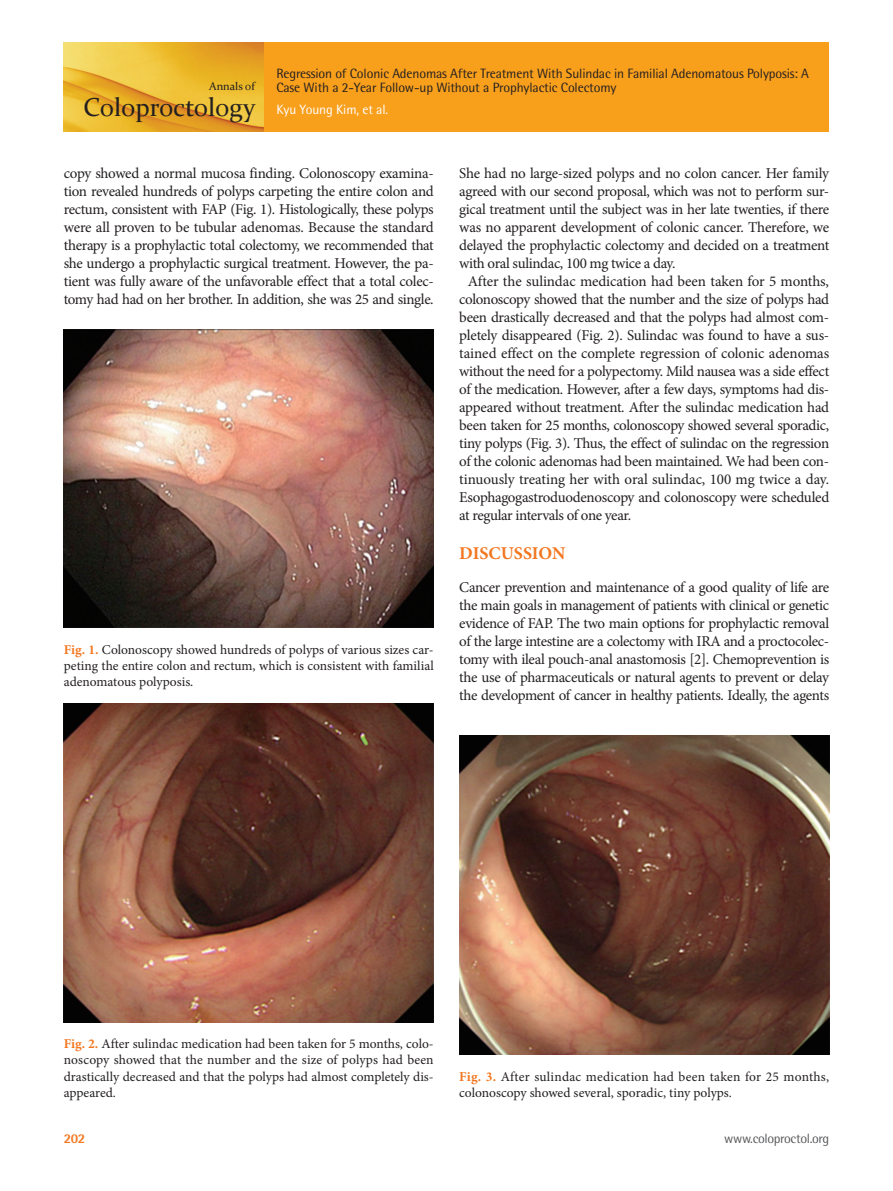
<style>
.page{position:relative;width:893px;height:1191px;background:#fff}
.page>*{position:absolute;margin:0;border:0;box-sizing:border-box;transform-origin:0 0}
.t1{font:25.95px "Constantia";color:#231f20}
.본문제목_대{font:700 18px "Minion Pro";color:#f47721}
.본문{font:15px/18px "Minion Pro";letter-spacing:-.025em;color:#231f20;text-align:justify}
.표그림설명{font:13.5px/16.2px "Minion Pro";color:#231f20;text-align:justify}
.t2{font:13.5px/13.5px "Rotis Semi Sans Std";letter-spacing:-.01em;color:#231f20}
.t3{font:13.5px "Rotis Semi Sans Std";letter-spacing:-.025em;color:#57585a}
.t4{font:13.5px "Rotis Semi Sans Std";letter-spacing:-.01em;color:#fff}
.t5{font:800 13.5px "Rotis Semi Sans Std";color:#f47721}
.t6{font:11.25px "Constantia";color:#231f20}
.s1{font-weight:700;color:#f47721}
</style>
<div class="page">
<div style="left:264px;top:43px;width:565px;height:89px;background:#f89f1c"></div>
<img style="left:64px;top:43px;width:200px;height:89px">
<img style="left:64px;top:330px;width:370px;height:297px">
<img style="left:64px;top:703px;width:370px;height:319px">
<img style="left:459px;top:735px;width:370px;height:319px">
<p class="t6" style="left:209px;top:79px;width:47px">Annals of</p>
<p class="t1" style="left:83px;top:90px;width:174px">Coloproctology</p>
<p class="t2" style="left:276px;top:67px;width:534px">Regression of Colonic Adenomas After Treatment With Sulindac in Familial Adenomatous Polyposis: A<br>Case With a 2-Year Follow-up Without a Prophylactic Colectomy</p>
<p class="t4" style="left:276px;top:101px;width:113px">Kyu Young Kim, et al.</p>
<p class="본문" style="left:64px;top:164px;width:372px">copy showed a normal mucosa finding. Colonoscopy examina&shy;tion revealed hundreds of polyps carpeting the entire colon and rectum, consistent with FAP (Fig. 1). Histologically, these polyps were all proven to be tubular adenomas. Because the standard therapy is a prophylactic total colectomy, we recommended that she undergo a prophylactic surgical treatment. However, the pa&shy;tient was fully aware of the unfavorable effect that a total colec&shy;tomy had had on her brother. In addition, she was 25 and single.</p>
<p class="본문" style="left:459px;top:164px;width:372px">She had no large-sized polyps and no colon cancer. Her family agreed with our second proposal, which was not to perform sur&shy;gical treatment until the subject was in her late twenties, if there was no apparent development of colonic cancer. Therefore, we delayed the prophylactic colectomy and decided on a treatment with oral sulindac, 100 mg twice a day.</p>
<p class="본문" style="left:459px;top:272px;width:371px;text-indent:9px">After the sulindac medication had been taken for 5 months, colonoscopy showed that the number and the size of polyps had been drastically decreased and that the polyps had almost com&shy;pletely disappeared (Fig. 2). Sulindac was found to have a sus&shy;tained effect on the complete regression of colonic adenomas without the need for a polypectomy. Mild nausea was a side effect of the medication. However, after a few days, symptoms had dis&shy;appeared without treatment. After the sulindac medication had been taken for 25 months, colonoscopy showed several sporadic, tiny polyps (Fig. 3). Thus, the effect of sulindac on the regression of the colonic adenomas had been maintained. We had been con&shy;tinuously treating her with oral sulindac, 100 mg twice a day.<br>Esophagogastroduodenoscopy and colonoscopy were scheduled at regular intervals of one year.</p>
<p class="본문제목_대" style="left:459px;top:540px;width:108px">DISCUSSION</p>
<p class="본문" style="left:459px;top:578px;width:372px">Cancer prevention and maintenance of a good quality of life are the main goals in management of patients with clinical or genetic evidence of FAP. The two main options for prophylactic removal of the large intestine are a colectomy with IRA and a proctocolec&shy;tomy with ileal pouch-anal anastomosis [2]. Chemoprevention is the use of pharmaceuticals or natural agents to prevent or delay the development of cancer in healthy patients. Ideally, the agents</p>
<p class="표그림설명" style="left:64px;top:641px;width:371px"><span class="s1">Fig. 1.</span> Colonoscopy showed hundreds of polyps of various sizes car&shy;peting the entire colon and rectum, which is consistent with familial adenomatous polyposis.</p>
<p class="표그림설명" style="left:64px;top:1036px;width:371px"><span class="s1">Fig. 2.</span> After sulindac medication had been taken for 5 months, colo&shy;noscopy showed that the number and the size of polyps had been drastically decreased and that the polyps had almost completely dis&shy;appeared.</p>
<p class="표그림설명" style="left:459px;top:1068px;width:371px"><span class="s1">Fig. 3.</span> After sulindac medication had been taken for 25 months, colonoscopy showed several, sporadic, tiny polyps.</p>
<p class="t5" style="left:64px;top:1129px;width:23px">202</p>
<p class="t3" style="left:724px;top:1130px;width:106px">www.coloproctol.org</p>
</div>
